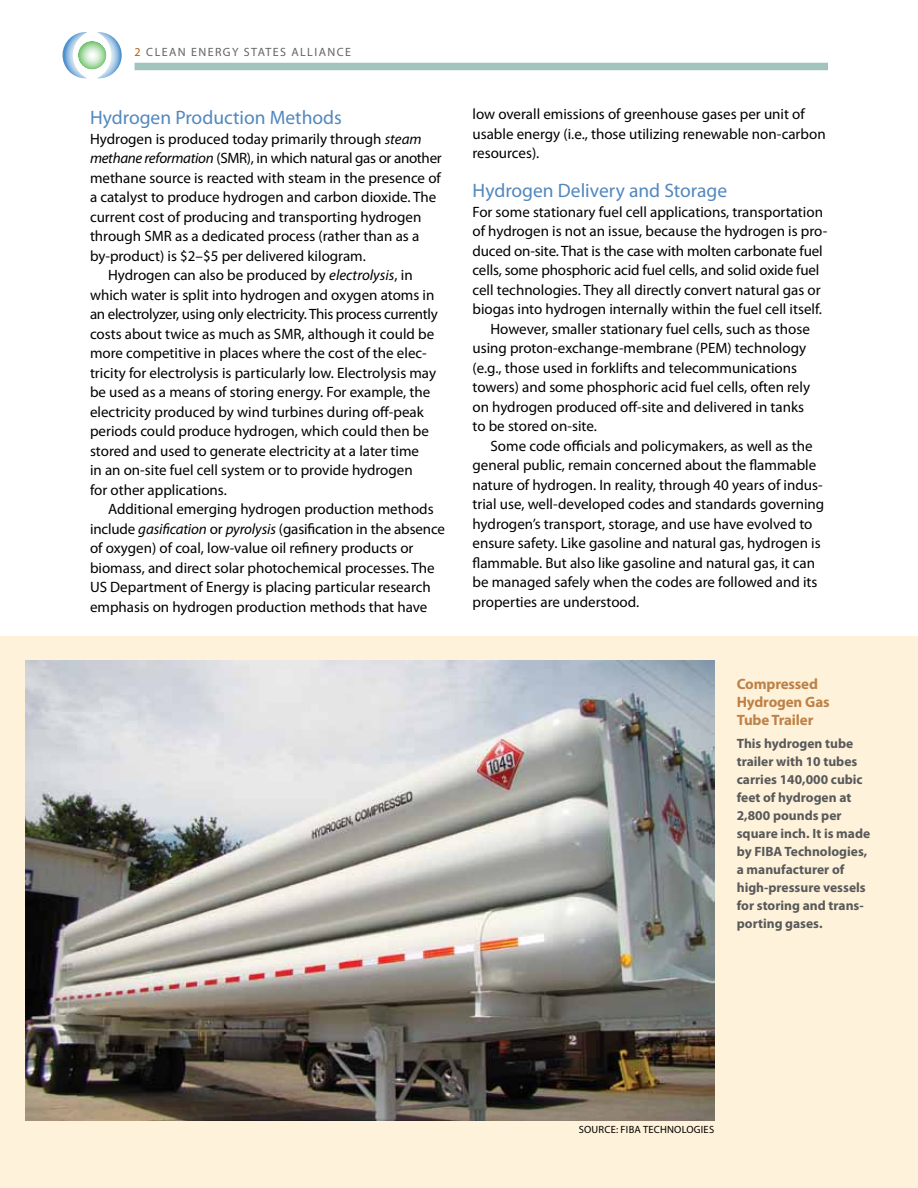
<style>
.page{position:relative;width:918px;height:1188px;background:#fff}
.page>*{position:absolute;margin:0;border:0;box-sizing:border-box;transform-origin:0 0}
.t1{font:19.5px "Myriad Pro";color:#5387bd}
.t2{font:15px/19.5px "Myriad Pro";color:#000}
.t3{font:15px "Myriad Pro";letter-spacing:-.02em;color:#000}
.t4{font:700 15px/18px "Myriad Pro";letter-spacing:-.01em;color:#be8147}
.t5{font:700 13.5px/18px "Myriad Pro";color:#58595b}
.t6{font:12px "Myriad Pro";letter-spacing:.12em;color:#636466}
.t7{font:10.5px "Myriad Pro";letter-spacing:.02em;color:#000}
.s1{color:#b06010}
.s2{font-style:italic}
</style>
<div class="page">
<div style="left:135px;top:63px;width:693px;height:7px;background:#a1c4bc"></div>
<svg style="left:62px;top:32px;width:60px;height:47px"></svg>
<svg style="left:78px;top:41px;width:28px;height:28px"></svg>
<div style="left:0;top:636px;width:918px;height:552px;background:#fff2da"></div>
<img style="left:26px;top:661px;width:688px;height:459px">
<p class="t6" style="left:135px;top:44px;width:218px"><span class="s1">2</span> Clean Energy stat es all iance</p>
<h1 class="t1" style="left:90px;top:106px;width:254px">Hydrogen Production Methods</h1>
<p class="t2" style="left:90px;top:129px;width:333px">Hydrogen is produced today primarily through <span class="s2">steam</span></p>
<p class="t3" style="left:90px;top:149px;width:353px"><span class="s2">methane reformation</span> (SMR), in which natural gas or another</p>
<p class="t2" style="left:90px;top:168px;width:352px">methane source is reacted with steam in the presence of</p>
<p class="t2" style="left:90px;top:187px;width:348px">a catalyst to produce hydrogen and carbon dioxide. The</p>
<p class="t2" style="left:90px;top:207px;width:333px">current cost of producing and transporting hydrogen</p>
<p class="t2" style="left:90px;top:226px;width:331px">through SMR as a dedicated process (rather than as a</p>
<p class="t2" style="left:90px;top:246px;width:277px">by-product) is $2–$5 per delivered kilogram.</p>
<p class="t2" style="left:108px;top:265px;width:306px">Hydrogen can also be produced by <span class="s2">electrolysis</span>, in</p>
<p class="t2" style="left:90px;top:285px;width:346px">which water is split into hydrogen and oxygen atoms in</p>
<p class="t3" style="left:90px;top:305px;width:349px">an electrolyzer, using only electricity. This process currently</p>
<p class="t2" style="left:90px;top:324px;width:346px">costs about twice as much as SMR, although it could be</p>
<p class="t2" style="left:90px;top:343px;width:338px">more competitive in places where the cost of the elec-</p>
<p class="t2" style="left:90px;top:363px;width:348px">tricity for electrolysis is particularly low. Electrolysis may</p>
<p class="t2" style="left:90px;top:382px;width:342px">be used as a means of storing energy. For example, the</p>
<p class="t2" style="left:90px;top:402px;width:335px">electricity produced by wind turbines during off-peak</p>
<p class="t2" style="left:90px;top:421px;width:341px">periods could produce hydrogen, which could then be</p>
<p class="t2" style="left:90px;top:441px;width:331px">stored and used to generate electricity at a later time</p>
<p class="t2" style="left:90px;top:460px;width:324px">in an on-site fuel cell system or to provide hydrogen</p>
<p class="t2" style="left:90px;top:480px;width:138px">for other applications.</p>
<p class="t2" style="left:90px;top:499px;width:345px">Additional emerging hydrogen production methods</p>
<p class="t2" style="left:90px;top:519px;width:357px">include <span class="s2">gasification</span> or <span class="s2">pyrolysis</span> (gasification in the absence</p>
<p class="t2" style="left:90px;top:538px;width:325px">of oxygen) of coal, low-value oil refinery products or</p>
<p class="t2" style="left:90px;top:558px;width:346px">biomass, and direct solar photochemical processes. The</p>
<p class="t2" style="left:90px;top:577px;width:342px">US Department of Energy is placing particular research</p>
<p class="t2" style="left:90px;top:597px;width:339px">emphasis on hydrogen production methods that have</p>
<p class="t2" style="left:472px;top:104px;width:355px">low overall emissions of greenhouse gases per unit of usable energy (i.e., those utilizing renewable non-carbon resources).</p>
<h1 class="t1" style="left:472px;top:179px;width:256px">Hydrogen Delivery and Storage</h1>
<p class="t2" style="left:472px;top:202px;width:352px">For some stationary fuel cell applications, transportation</p>
<p class="t2" style="left:472px;top:221px;width:356px">of hydrogen is not an issue, because the hydrogen is pro-</p>
<p class="t2" style="left:472px;top:241px;width:352px">duced on-site. That is the case with molten carbonate fuel</p>
<p class="t2" style="left:472px;top:260px;width:348px">cells, some phosphoric acid fuel cells, and solid oxide fuel</p>
<p class="t2" style="left:472px;top:280px;width:350px">cell technologies. They all directly convert natural gas or</p>
<p class="t2" style="left:472px;top:299px;width:351px">biogas into hydrogen internally within the fuel cell itself.</p>
<p class="t2" style="left:490px;top:319px;width:321px">However, smaller stationary fuel cells, such as those</p>
<p class="t2" style="left:472px;top:338px;width:335px">using proton-exchange-membrane (PEM) technology</p>
<p class="t2" style="left:472px;top:358px;width:326px">(e.g., those used in forklifts and telecommunications</p>
<p class="t2" style="left:472px;top:377px;width:339px">towers) and some phosphoric acid fuel cells, often rely</p>
<p class="t2" style="left:472px;top:397px;width:333px">on hydrogen produced off-site and delivered in tanks</p>
<p class="t2" style="left:472px;top:416px;width:126px">to be stored on-site.</p>
<p class="t2" style="left:490px;top:436px;width:324px">Some code officials and policymakers, as well as the</p>
<p class="t2" style="left:472px;top:455px;width:345px">general public, remain concerned about the flammable</p>
<p class="t2" style="left:472px;top:475px;width:352px">nature of hydrogen. I n reality, through 40 years of indus-</p>
<p class="t2" style="left:472px;top:494px;width:353px">trial use, well-developed codes and standards governing</p>
<p class="t2" style="left:472px;top:514px;width:341px">hydrogen’s transport, storage, and use have evolved to</p>
<p class="t2" style="left:472px;top:533px;width:350px">ensure safety. Like gasoline and natural gas, hydrogen is</p>
<p class="t2" style="left:472px;top:553px;width:344px">flammable. But also like gasoline and natural gas, it can</p>
<p class="t2" style="left:472px;top:572px;width:347px">be managed safely when the codes are followed and its</p>
<p class="t2" style="left:472px;top:592px;width:168px">properties are understood.</p>
<p class="t4" style="left:737px;top:675px;width:94px">Compressed<br>Hydrogen Gas<br>Tube Trailer</p>
<p class="t5" style="left:737px;top:734px;width:135px">This hydrogen tube trailer with 10 tubes carries 140,000 cubic feet of hydrogen at<br>2,800 pounds per square inch. It is made by FIBA Technologies, a manufacturer of high-pressure vessels for storing and trans&shy;porting gases.</p>
<p class="t7" style="left:579px;top:1123px;width:13px">SOURCE</p>
<p class="t7" style="left:616px;top:1123px;width:99px">: FIBA Technologies</p>
</div>
